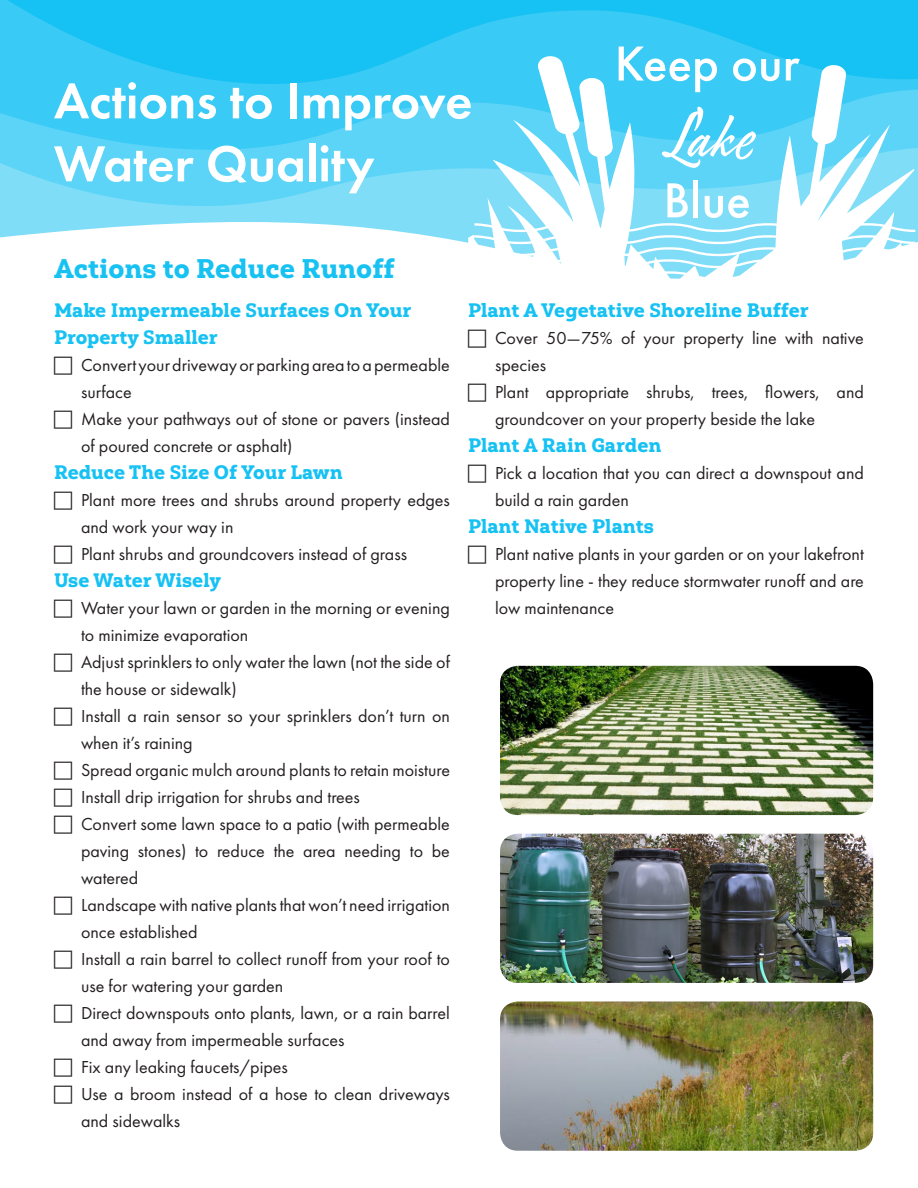
<style>
.page{position:relative;width:918px;height:1188px;background:#fff}
.page>*{position:absolute;margin:0;border:0;box-sizing:border-box;transform-origin:0 0}
.t1{font:63px "Mojito";color:#fff}
.t2{font:600 52.5px "Futura PT";color:#fff}
.t3{font:500 51px "Futura PT";color:#fff}
.t4{font:27px "Yorkten Slab Nor Bla";color:#17c2f2}
.t5{font:19.5px "Yorkten Slab Nor Bla";color:#16c1f3}
.t6{font:19.5px/27px "Yorkten Slab Nor Bla";color:#17c2f2}
.t7{font:18px/27px "Futura PT";color:#231f20}
</style>
<div class="page">
<svg style="left:0;top:214px;width:468px;height:29px"></svg>
<svg style="left:0;top:157px;width:468px;height:57px;background:#6bd8f7"></svg>
<svg style="left:0;top:94px;width:468px;height:63px;background:#47cef5"></svg>
<svg style="left:0;top:0;width:918px;height:94px;background:#23c4f3"></svg>
<img style="left:500px;top:666px;width:373px;height:149px">
<img style="left:500px;top:834px;width:373px;height:149px">
<img style="left:500px;top:1001px;width:373px;height:150px">
<svg style="left:468px;top:55px;width:450px;height:224px"></svg>
<p class="t2" style="left:54px;top:68px;width:420px">Actions to Improve</p>
<p class="t2" style="left:54px;top:131px;width:322px">Water Quality</p>
<p class="t4" style="left:54px;top:251px;width:342px">Actions to Reduce Runoff</p>
<p class="t3" style="left:615px;top:33px;width:187px">Keep our</p>
<p class="t1" style="left:658px;top:90px;width:99px">Lake</p>
<p class="t3" style="left:663px;top:170px;width:89px">Blue</p>
<p class="t6" style="left:54px;top:297px;width:359px">Make Impermeable Surfaces On Your<br>Property Smaller</p>
<p class="t7" style="left:81px;top:352px;width:370px">Convert your driveway or parking area to a permeable surface</p>
<p class="t7" style="left:81px;top:406px;width:370px">Make your pathways out of stone or pavers (instead of poured concrete or asphalt)</p>
<p class="t5" style="left:54px;top:460px;width:290px">Reduce The Size Of Your Lawn</p>
<p class="t7" style="left:81px;top:487px;width:370px">Plant more trees and shrubs around property edges and work your way in</p>
<p class="t7" style="left:81px;top:541px;width:328px">Plant shrubs and groundcovers instead of grass</p>
<p class="t5" style="left:54px;top:568px;width:169px">Use Water Wisely</p>
<p class="t7" style="left:81px;top:595px;width:370px">Water your lawn or garden in the morning or evening to minimize evaporation</p>
<p class="t7" style="left:81px;top:649px;width:371px">Adjust sprinklers to only water the lawn (not the side of the house or sidewalk)</p>
<p class="t7" style="left:81px;top:703px;width:371px">Install a rain sensor so your sprinklers don’t turn on when it’s raining</p>
<p class="t7" style="left:81px;top:757px;width:371px">Spread organic mulch around plants to retain moisture</p>
<p class="t7" style="left:81px;top:784px;width:280px">Install drip irrigation for shrubs and trees</p>
<p class="t7" style="left:81px;top:811px;width:370px;text-align:justify">Convert some lawn space to a patio (with permeable paving stones) to reduce the area needing to be watered</p>
<p class="t7" style="left:81px;top:892px;width:371px">Landscape with native plants that won’t need irrigation once established</p>
<p class="t7" style="left:81px;top:946px;width:370px">Install a rain barrel to collect runoff from your roof to use for watering your garden</p>
<p class="t7" style="left:81px;top:1000px;width:370px">Direct downspouts onto plants, lawn, or a rain barrel and away from impermeable surfaces</p>
<p class="t7" style="left:81px;top:1054px;width:208px">Fix any leaking faucets/pipes</p>
<p class="t7" style="left:81px;top:1081px;width:370px">Use a broom instead of a hose to clean driveways and sidewalks</p>
<p class="t5" style="left:468px;top:298px;width:342px">Plant A Vegetative Shoreline Buffer</p>
<p class="t7" style="left:495px;top:325px;width:371px">Cover 50—75% of your property line with native species<br>Plant appropriate shrubs, trees, flowers, and groundcover on your property beside the lake</p>
<p class="t5" style="left:468px;top:433px;width:195px">Plant A Rain Garden</p>
<p class="t7" style="left:495px;top:460px;width:371px">Pick a location that you can direct a downspout and build a rain garden</p>
<p class="t5" style="left:468px;top:514px;width:187px">Plant Native Plants</p>
<p class="t7" style="left:495px;top:541px;width:370px;text-align:justify">Plant native plants in your garden or on your lakefront property line - they reduce stormwater runoff and are low maintenance</p>
</div>
